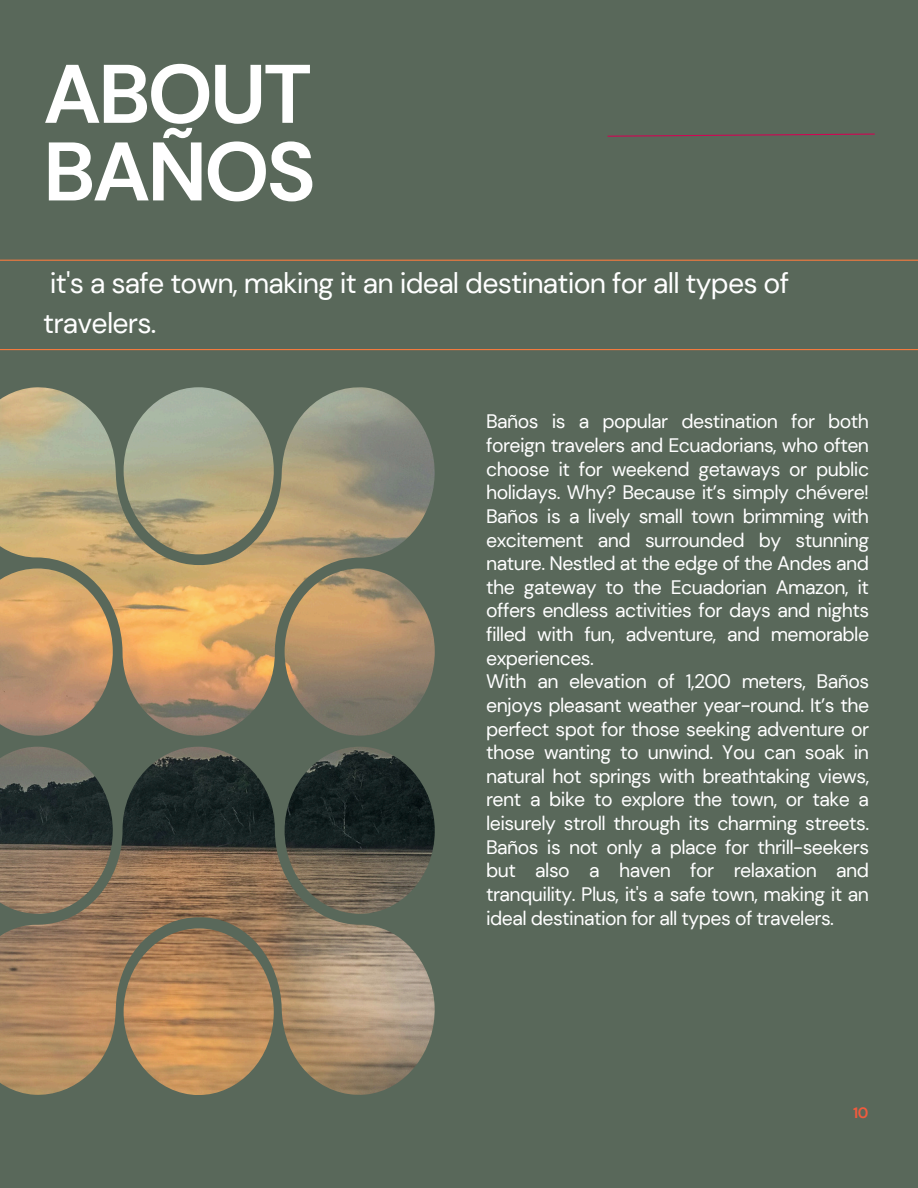
<style>
.page{position:relative;width:918px;height:1188px;background:#59685a}
.page>*{position:absolute;margin:0;border:0;box-sizing:border-box;transform-origin:0 0}
.t1{font:700 82.8px "DM Sans";letter-spacing:-.035em;color:#fff}
.t2{font:28.5px/39.3px "DM Sans";letter-spacing:-.03em;color:#fff}
.t3{font:19.5px/23.7px "DM Sans";letter-spacing:-.03em;color:#fff;text-align:justify}
.t4{font:700 15px "DM Sans";color:#ef5b3e}
</style>
<div class="page">
<hr style="left:0;top:349px;width:918px;height:1px;background:#f67b3e">
<hr style="left:0;top:260px;width:918px;height:1px;background:#f67b3e">
<svg style="left:607px;top:133px;width:268px;height:4px"></svg>
<img style="left:0;top:387px;width:435px;height:708px">
<p class="t1" style="left:43px;top:41px;width:271px">ABOUT</p>
<h2 class="t1" style="left:43px;top:118px;width:274px">BAÑOS</h2>
<p class="t2" style="left:43px;top:264px;width:747px">it's a safe town, making it an ideal destination for all types of travelers.</p>
<p class="t3" style="left:486px;top:410px;width:385px">Baños is a popular destination for both foreign travelers and Ecuadorians, who often choose it for weekend getaways or public holidays. Why? Because it’s simply chévere!<br>Baños is a lively small town brimming with excitement and surrounded by stunning nature. Nestled at the edge of the Andes and the gateway to the Ecuadorian Amazon, it offers endless activities for days and nights filled with fun, adventure, and memorable experiences.</p>
<p class="t3" style="left:486px;top:670px;width:385px">With an elevation of 1,200 meters, Baños enjoys pleasant weather year-round. It’s the perfect spot for those seeking adventure or those wanting to unwind. You can soak in natural hot springs with breathtaking views, rent a bike to explore the town, or take a leisurely stroll through its charming streets.<br>Baños is not only a place for thrill-seekers but also a haven for relaxation and tranquility. Plus, it's a safe town, making it an ideal destination for all types of travelers.</p>
<p class="t4" style="left:853px;top:1103px;width:17px">10</p>
</div>
